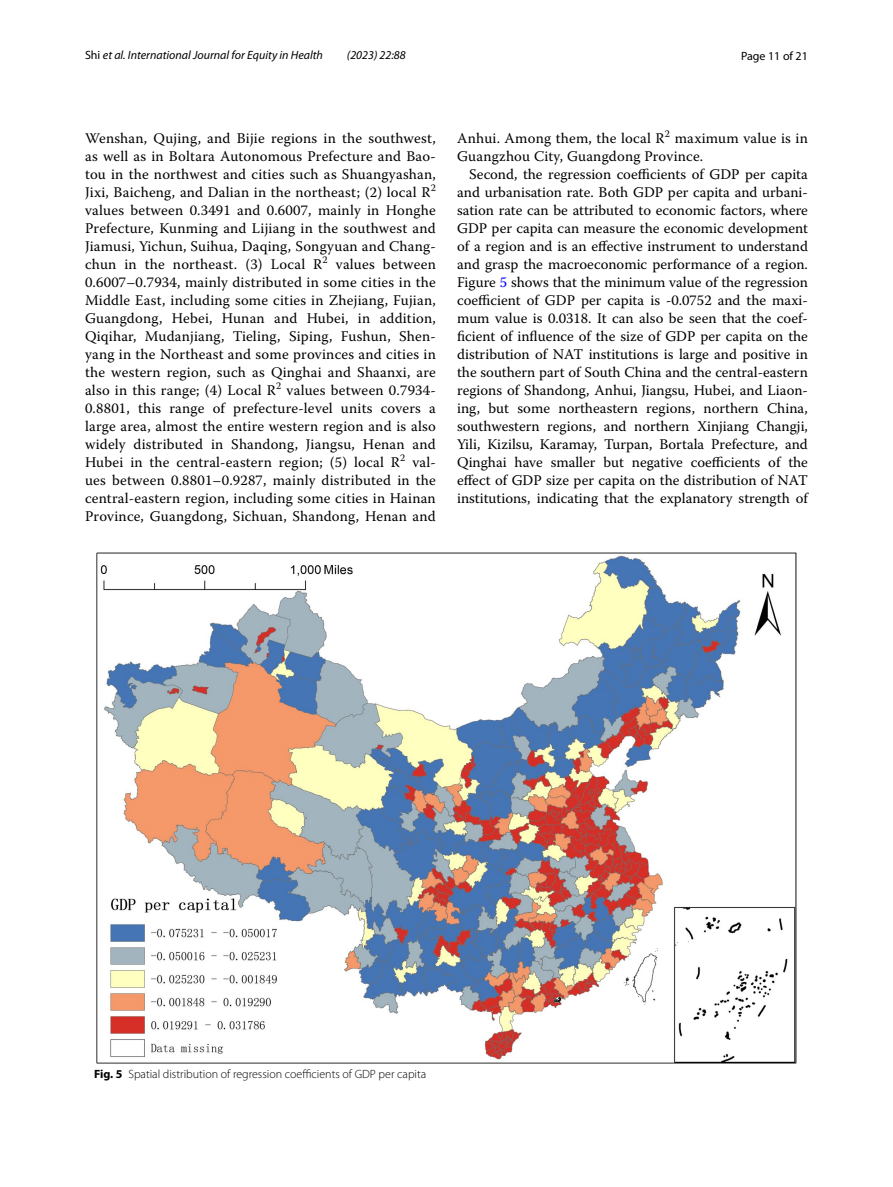
<style>
.page{position:relative;width:893px;height:1187px;background:#fff}
.page>*{position:absolute;margin:0;border:0;box-sizing:border-box;transform-origin:0 0}
.t1{font:14.7px/18px "Warnock Pro";letter-spacing:.015em;color:#000;text-align:justify}
.t2{font:300 12px "Myriad Pro";color:#000}
.t3{font:italic 12px "Myriad Pro";color:#000}
.t4{font:12px "Myriad Pro";color:#000}
.s1{font-style:normal}
.s2{color:#00f}
.s3{font-weight:700}
</style>
<div class="page">
<img style="left:96px;top:552px;width:701px;height:510px">
<p class="t3" style="left:85px;top:48px;width:239px"><span class="s1">Shi</span> et al. International Journal for Equity in Health</p>
<p class="t3" style="left:347px;top:48px;width:60px">(2023) 22:88</p>
<p class="t4" style="left:741px;top:48px;width:68px">Page 11 of 21</p>
<p class="t1" style="left:85px;top:128px;width:352px">Wenshan, Qujing, and Bijie regions in the southwest, as well as in Boltara Autonomous Prefecture and Bao&shy;tou in the northwest and cities such as Shuangyashan, Jixi, Baicheng, and Dalian in the northeast; (2) local R<sup>2 </sup>values between 0.3491 and 0.6007, mainly in Honghe Prefecture, Kunming and Lijiang in the southwest and Jiamusi, Yichun, Suihua, Daqing, Songyuan and Chang&shy;chun in the northeast. (3) Local R<sup>2</sup> values between 0.6007–0.7934, mainly distributed in some cities in the Middle East, including some cities in Zhejiang, Fujian, Guangdong, Hebei, Hunan and Hubei, in addition, Qiqihar, Mudanjiang, Tieling, Siping, Fushun, Shen&shy;yang in the Northeast and some provinces and cities in the western region, such as Qinghai and Shaanxi, are also in this range; (4) Local R<sup>2</sup> values between 0.7934- 0.8801, this range of prefecture-level units covers a large area, almost the entire western region and is also widely distributed in Shandong, Jiangsu, Henan and Hubei in the central-eastern region; (5) local R<sup>2</sup> val&shy;ues between 0.8801–0.9287, mainly distributed in the central-eastern region, including some cities in Hainan Province, Guangdong, Sichuan, Shandong, Henan and</p>
<p class="t1" style="left:457px;top:128px;width:352px">Anhui. Among them, the local R<sup>2</sup> maximum value is in<br>Guangzhou City, Guangdong Province.</p>
<p class="t1" style="left:457px;top:164px;width:352px;text-indent:12px">Second, the regression coefficients of GDP per capita and urbanisation rate. Both GDP per capita and urbani&shy;sation rate can be attributed to economic factors, where GDP per capita can measure the economic development of a region and is an effective instrument to understand and grasp the macroeconomic performance of a region.<br>Figure <span class="s2">5</span> shows that the minimum value of the regression coefficient of GDP per capita is -0.0752 and the maxi&shy;mum value is 0.0318. It can also be seen that the coef&shy;ficient of influence of the size of GDP per capita on the distribution of NAT institutions is large and positive in the southern part of South China and the central-eastern regions of Shandong, Anhui, Jiangsu, Hubei, and Liaon&shy;ing, but some northeastern regions, northern China, southwestern regions, and northern Xinjiang Changji, Yili, Kizilsu, Karamay, Turpan, Bortala Prefecture, and Qinghai have smaller but negative coefficients of the effect of GDP size per capita on the distribution of NAT institutions, indicating that the explanatory strength of</p>
<p class="t2" style="left:94px;top:1067px;width:334px"><span class="s3">Fig. 5</span> Spatial distribution of regression coefficients of GDP per capita</p>
</div>
